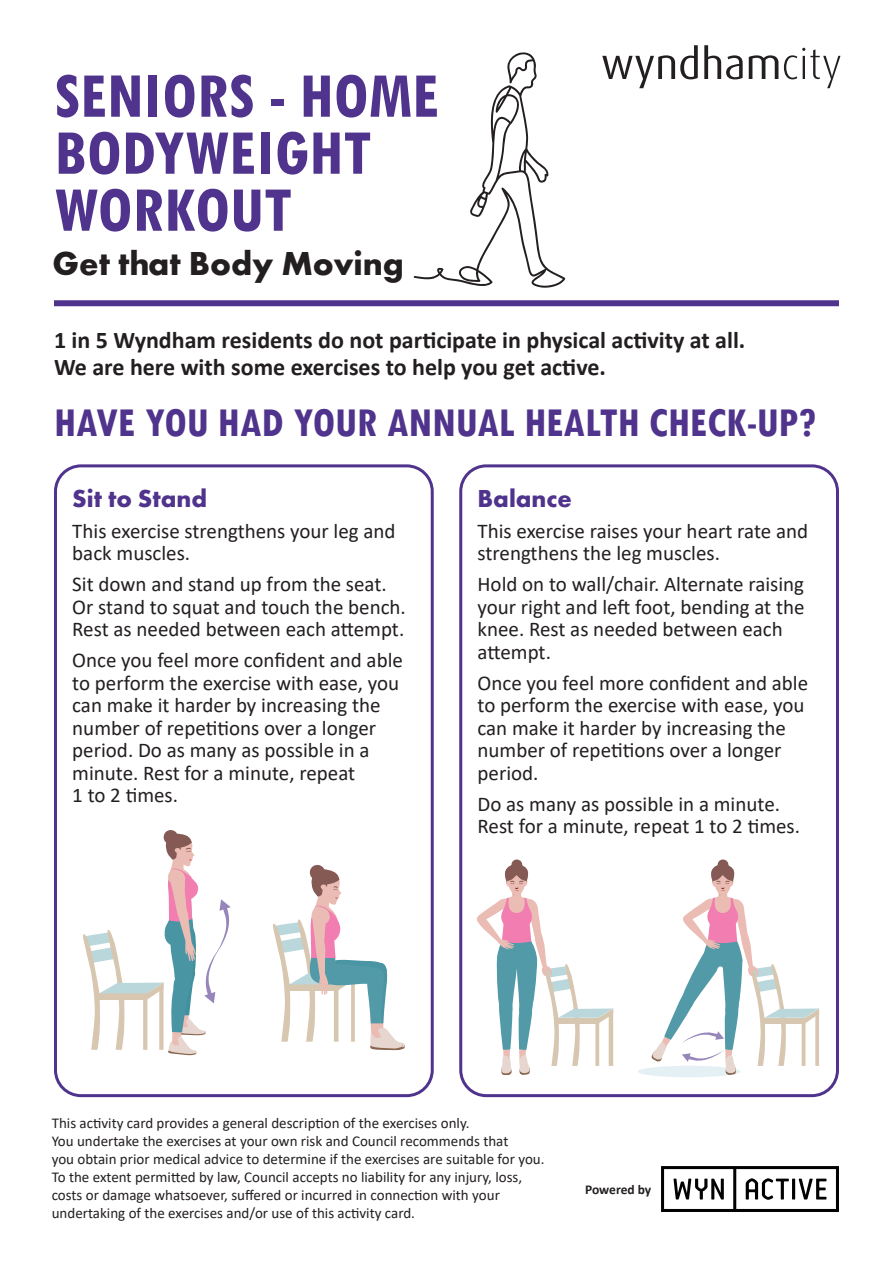
<style>
.page{position:relative;width:893px;height:1263px;background:#fff}
.page>*{position:absolute;margin:0;border:0;box-sizing:border-box;transform-origin:0 0}
.t1{font:700 condensed 67.5px/57px "Tw Cen";color:#4f338c}
.t2{font:700 condensed 43.5px "Tw Cen";color:#4f338c}
.t3{font:700 34.5px "Futura PT";color:#231f20}
.t4{font:700 25.5px "Futura PT";color:#4f338c}
.t5{font:700 24px/27px "Calibri";color:#231f20}
.t6{font:21px/22.5px "Calibri";color:#231f20}
.t7{font:15px/18px "Calibri";color:#231f20}
.t8{font:700 13.5px "Calibri";letter-spacing:-.005em;color:#231f20}
</style>
<div class="page">
<div style="left:54px;top:464px;width:380px;height:633px;border:3px solid #4f338c;border-radius:26px"></div>
<div style="left:459px;top:464px;width:380px;height:633px;border:3px solid #4f338c;border-radius:26px"></div>
<svg style="left:661px;top:1166px;width:178px;height:46px"></svg>
<svg style="left:477px;top:859px;width:136px;height:216px"></svg>
<div style="left:638px;top:1066px;width:102px;height:11px;background:#e4f0f4;border-radius:50%"></div>
<svg style="left:413px;top:52px;width:152px;height:236px"></svg>
<svg style="left:602px;top:45px;width:96px;height:43px"></svg>
<svg style="left:704px;top:45px;width:39px;height:34px"></svg>
<svg style="left:749px;top:55px;width:29px;height:24px"></svg>
<svg style="left:784px;top:48px;width:56px;height:40px"></svg>
<div style="left:54px;top:300px;width:785px;height:6px;background:#4f338c"></div>
<svg style="left:273px;top:864px;width:132px;height:186px"></svg>
<svg style="left:83px;top:830px;width:148px;height:225px"></svg>
<svg style="left:651px;top:859px;width:168px;height:216px"></svg>
<p class="t1" style="left:54px;top:65px;width:386px">SENIORS - HOME<br>BODYWEIGHT<br>WORKOUT</p>
<p class="t3" style="left:52px;top:242px;width:353px">Get that Body Moving</p>
<p class="t5" style="left:54px;top:326px;width:693px">1 in 5 Wyndham residents do not participate in physical activity at all.<br>We are here with some exercises to help you get active.</p>
<p class="t2" style="left:54px;top:397px;width:764px">HAVE YOU HAD YOUR ANNUAL HEALTH CHECK-UP?</p>
<p class="t4" style="left:72px;top:482px;width:136px">Sit to Stand</p>
<p class="t6" style="left:72px;top:519px;width:325px">This exercise strengthens your leg and back muscles.</p>
<p class="t6" style="left:72px;top:573px;width:335px">Sit down and stand up from the seat.<br>Or stand to squat and touch the bench.<br>Rest as needed between each attempt.</p>
<p class="t6" style="left:72px;top:649px;width:332px">Once you feel more confident and able to perform the exercise with ease, you can make it harder by increasing the number of repetitions over a longer period. Do as many as possible in a minute. Rest for a minute, repeat<br>1 to 2 times.</p>
<p class="t4" style="left:477px;top:482px;width:96px">Balance</p>
<p class="t6" style="left:477px;top:519px;width:332px">This exercise raises your heart rate and strengthens the leg muscles.</p>
<p class="t6" style="left:477px;top:573px;width:329px">Hold on to wall/chair. Alternate raising your right and left foot, bending at the knee. Rest as needed between each attempt.</p>
<p class="t6" style="left:477px;top:671px;width:332px">Once you feel more confident and able to perform the exercise with ease, you can make it harder by increasing the number of repetitions over a longer period.</p>
<p class="t6" style="left:477px;top:792px;width:324px">Do as many as possible in a minute.<br>Rest for a minute, repeat 1 to 2 times.</p>
<p class="t7" style="left:52px;top:1114px;width:494px">This activity card provides a general description of the exercises only.<br>You undertake the exercises at your own risk and Council recommends that<br>you obtain prior medical advice to determine if the exercises are suitable for you.<br>To the extent permitted by law, Council accepts no liability for any injury, loss, costs or damage whatsoever, suffered or incurred in connection with your undertaking of the exercises and/or use of this activity card.</p>
<p class="t8" style="left:585px;top:1180px;width:68px">Powered by</p>
</div>
